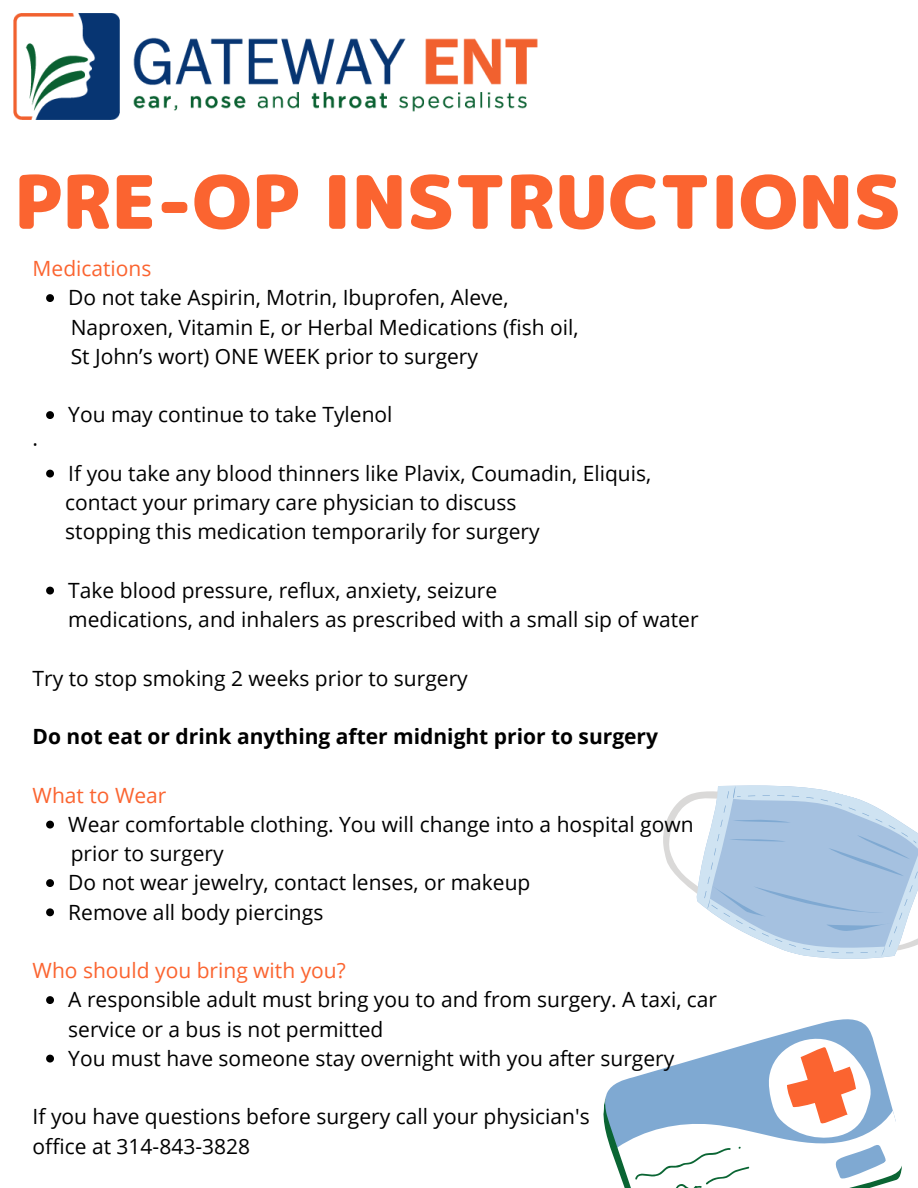
<style>
.page{position:relative;width:918px;height:1188px;background:#fff}
.page>*{position:absolute;margin:0;border:0;box-sizing:border-box;transform-origin:0 0}
.t1{font:73.5px "rounded mplus 1 p black";color:#fb6430}
.t2{font:21px/29.2px "Open Sans";color:#000}
.t3{font:700 21px "Open Sans";color:#000}
.t4{font:21px "Open Sans";color:#fb6430}
</style>
<div class="page">
<svg style="left:663px;top:800px;width:18px;height:80px"></svg>
<svg style="left:681px;top:793px;width:13px;height:98px"></svg>
<svg style="left:694px;top:785px;width:224px;height:174px;fill:#a5c1e0"></svg>
<svg style="left:748px;top:1019px;width:127px;height:25px;fill:#7fa9d2"></svg>
<svg style="left:603px;top:1044px;width:299px;height:144px"></svg>
<img style="left:13px;top:13px;width:525px;height:107px">
<svg style="left:46px;top:294px;width:8px;height:8px"></svg>
<svg style="left:46px;top:411px;width:8px;height:8px"></svg>
<svg style="left:46px;top:470px;width:8px;height:8px"></svg>
<svg style="left:46px;top:587px;width:8px;height:8px"></svg>
<svg style="left:46px;top:821px;width:8px;height:8px"></svg>
<svg style="left:46px;top:879px;width:8px;height:8px"></svg>
<svg style="left:46px;top:908px;width:8px;height:8px"></svg>
<svg style="left:46px;top:996px;width:8px;height:8px"></svg>
<svg style="left:46px;top:1055px;width:8px;height:8px"></svg>
<h1 class="t1" style="left:14px;top:150px;width:889px">PRE-OP INSTRUCTIONS</h1>
<p class="t4" style="left:33px;top:254px;width:120px">Medications</p>
<p class="t2" style="left:68px;top:283px;width:442px">Do not take Aspirin, Motrin, Ibuprofen, Aleve,</p>
<p class="t2" style="left:33px;top:429px;width:7px">·</p>
<p class="t2" style="left:71px;top:312px;width:509px">Naproxen, Vitamin E, or Herbal Medications (fish oil,<br>St John’s wort) ONE WEEK prior to surgery</p>
<p class="t2" style="left:68px;top:400px;width:326px">You may continue to take Tylenol</p>
<p class="t2" style="left:68px;top:458px;width:584px">If you take any blood thinners like Plavix, Coumadin, Eliquis,</p>
<p class="t2" style="left:65px;top:487px;width:476px">contact your primary care physician to discuss stopping this medication temporarily for surgery</p>
<p class="t2" style="left:68px;top:575px;width:431px">Take blood pressure, reflux, anxiety, seizure</p>
<p class="t2" style="left:68px;top:604px;width:632px">medications, and inhalers as prescribed with a small sip of water</p>
<p class="t2" style="left:33px;top:663px;width:437px">Try to stop smoking 2 weeks prior to surgery</p>
<p class="t3" style="left:33px;top:722px;width:627px">Do not eat or drink anything after midnight prior to surgery</p>
<p class="t4" style="left:33px;top:780px;width:135px">What to Wear</p>
<p class="t2" style="left:68px;top:809px;width:627px">Wear comfortable clothing. You will change into a hospital gown</p>
<p class="t2" style="left:68px;top:868px;width:464px">Do not wear jewelry, contact lenses, or makeup<br>Remove all body piercings</p>
<p class="t2" style="left:71px;top:838px;width:154px">prior to surgery</p>
<p class="t4" style="left:33px;top:956px;width:315px">Who should you bring with you?</p>
<p class="t2" style="left:68px;top:985px;width:650px">A responsible adult must bring you to and from surgery. A taxi, car service or a bus is not permitted<br>You must have someone stay overnight with you after surgery</p>
<p class="t2" style="left:33px;top:1102px;width:559px">If you have questions before surgery call your physician's office at 314-843-3828</p>
</div>
